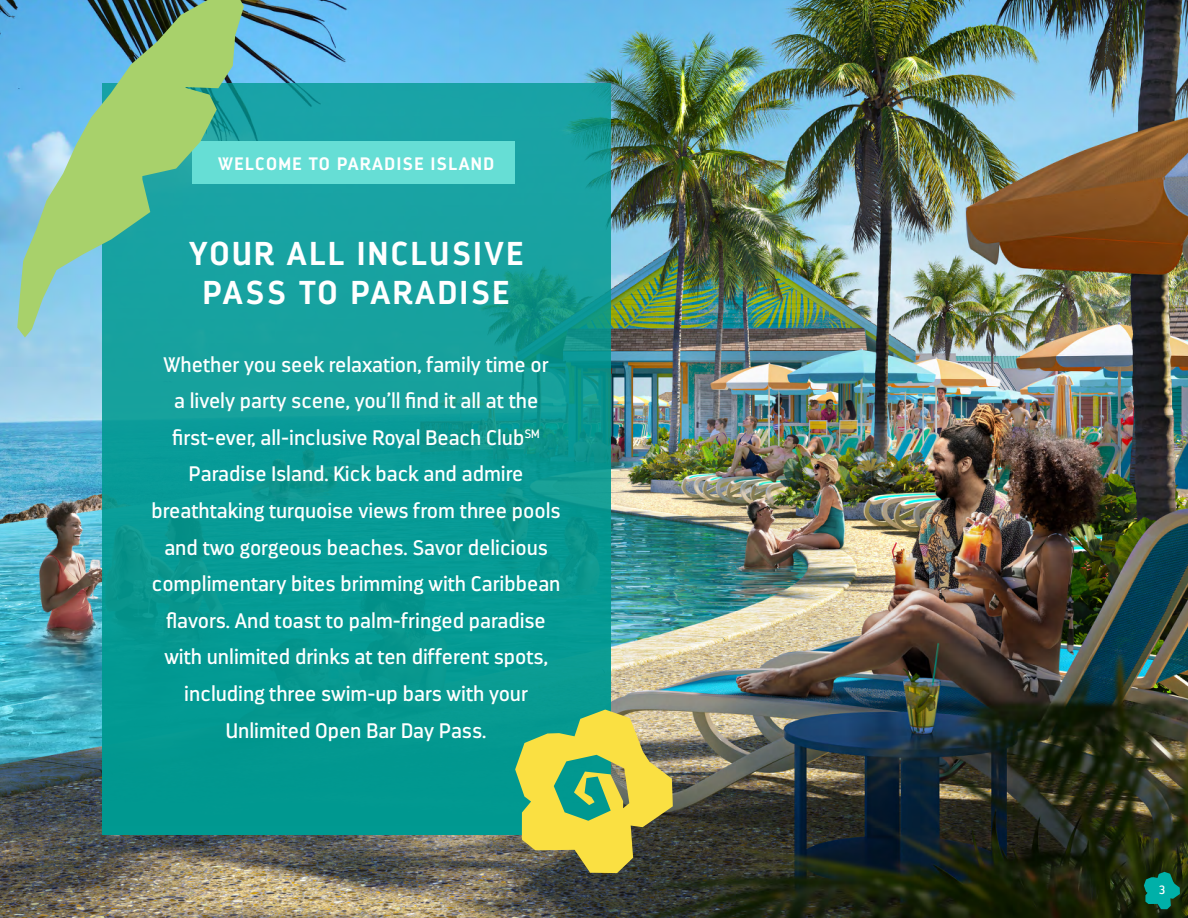
<style>
.page{position:relative;width:1188px;height:918px;background:#fff}
.page>*{position:absolute;margin:0;border:0;box-sizing:border-box;transform-origin:0 0}
.t1{font:700 33px/39.6px "Darwin";letter-spacing:.08em;color:#fff;text-align:center}
.t2{font:21px/36.6px "Darwin";color:#fff;text-align:center}
.t3{font:700 18px "Darwin";letter-spacing:.08em;color:#fff}
.t4{font:12px "Darwin";color:#fff}
</style>
<div class="page">
<img style="left:0;top:0;width:1188px;height:918px">
<svg style="left:102px;top:83px;width:508px;height:752px;background:#0c9b96"></svg>
<div style="left:192px;top:141px;width:322px;height:43px;background:#66ded5"></div>
<svg style="left:515px;top:710px;width:158px;height:163px;background:#a6b356"></svg>
<svg style="left:17px;top:0;width:227px;height:338px;background:#66b7a1"></svg>
<svg style="left:1144px;top:872px;width:36px;height:37px"></svg>
<p class="t3" style="left:218px;top:152px;width:278px">WELCOME TO PARADISE ISLAND</p>
<h1 class="t1" style="left:189px;top:233px;width:336px">YOUR ALL INCLUSIVE<br>PASS TO PARADISE</h1>
<p class="t2" style="left:152px;top:346px;width:411px">Whether you seek relaxation, family time or<br>a lively party scene, you’ll find it all at the first-ever, all-inclusive Royal Beach Club<sup>SM </sup>Paradise Island. Kick back and admire breathtaking turquoise views from three pools and two gorgeous beaches. Savor delicious complimentary bites brimming with Caribbean flavors. And toast to palm-fringed paradise with unlimited drinks at ten different spots, including three swim-up bars with your Unlimited Open Bar Day Pass.</p>
<p class="t4" style="left:1159px;top:883px;width:8px">3</p>
</div>
